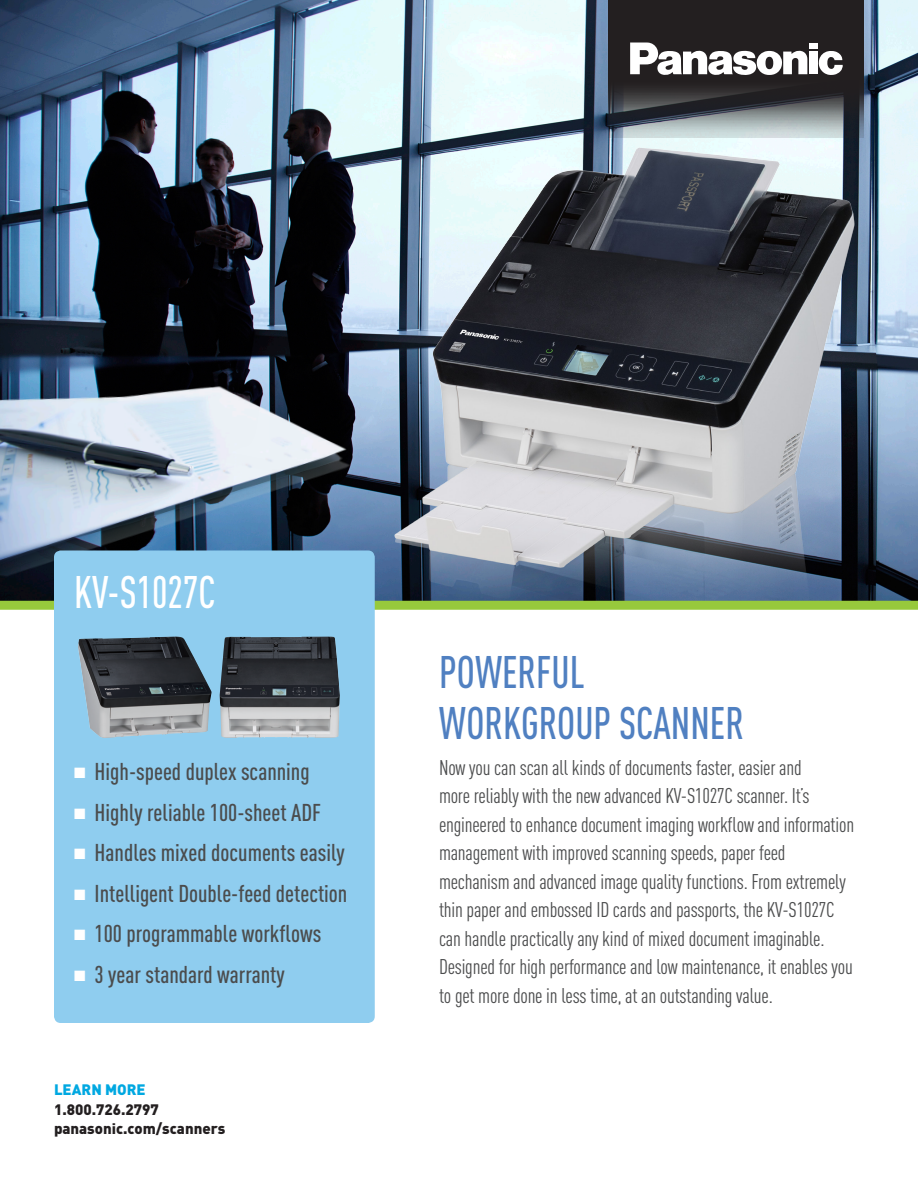
<style>
.page{position:relative;width:918px;height:1188px;background:#fff}
.page>*{position:absolute;margin:0;border:0;box-sizing:border-box;transform-origin:0 0}
.t1{font:500 45px "DIN Cond";color:#5080c1;scale:.91 1}
.t2{font:500 45px "DIN Cond";color:#fff;scale:.9 1}
.t3{font:500 24px "DIN Cond";color:#4b4c4d}
.t4{font:21px/28.5px "DIN Cond";letter-spacing:-.01em;color:#4b4c4d}
.t5{font:900 15px/19.5px "DIN";color:#231f20}
.t6{font:900 15px "DIN";color:#00a8e1}
.s1{color:#fff}
</style>
<div class="page">
<img style="left:0;top:0;width:918px;height:601px">
<div style="left:0;top:601px;width:918px;height:9px;background:#97c93c"></div>
<img style="left:387px;top:128px;width:476px;height:473px">
<img style="left:0;top:375px;width:354px;height:216px">
<div style="left:54px;top:550px;width:321px;height:473px;background:#8fcdef;border-radius:7px"></div>
<img style="left:78px;top:637px;width:132px;height:101px">
<img style="left:220px;top:637px;width:120px;height:101px">
<svg style="left:609px;top:0;width:255px;height:138px;background:#414143"></svg>
<svg style="left:819px;top:51px;width:24px;height:24px"></svg>
<div style="left:809px;top:43px;width:9px;height:5px;background:#fff"></div>
<div style="left:809px;top:52px;width:9px;height:22px;background:#fff"></div>
<svg style="left:630px;top:43px;width:177px;height:32px"></svg>
<p class="t2" style="left:74px;top:565px;width:159px">KV-S1027C</p>
<p class="t3" style="left:74px;top:758px;width:237px"><span class="s1">■</span> High-speed duplex scanning</p>
<p class="t3" style="left:74px;top:798px;width:248px"><span class="s1">■</span> Highly reliable 100-sheet ADF</p>
<p class="t3" style="left:74px;top:839px;width:272px"><span class="s1">■</span> Handles mixed documents easily</p>
<p class="t3" style="left:74px;top:879px;width:275px"><span class="s1">■</span> Intelligent Double-feed detection</p>
<p class="t3" style="left:74px;top:920px;width:249px"><span class="s1">■</span> 100 programmable workflows</p>
<p class="t3" style="left:74px;top:960px;width:212px"><span class="s1">■</span> 3 year standard warranty</p>
<p class="t6" style="left:54px;top:1080px;width:93px">LEARN MORE</p>
<p class="t5" style="left:54px;top:1099px;width:173px">1.800.726.2797 panasonic.com/scanners</p>
<p class="t1" style="left:439px;top:645px;width:161px">POWERFUL</p>
<p class="t1" style="left:439px;top:697px;width:337px">WORKGROUP SCANNER</p>
<p class="t4" style="left:439px;top:753px;width:417px">Now you can scan all kinds of documents faster, easier and<br>more reliably with the new advanced KV-S1027C scanner. It’s engineered to enhance document imaging workflow and information management with improved scanning speeds, paper feed mechanism and advanced image quality functions. From extremely thin paper and embossed ID cards and passports, the KV-S1027C can handle practically any kind of mixed document imaginable.<br>Designed for high performance and low maintenance, it enables you to get more done in less time, at an outstanding value.</p>
</div>
